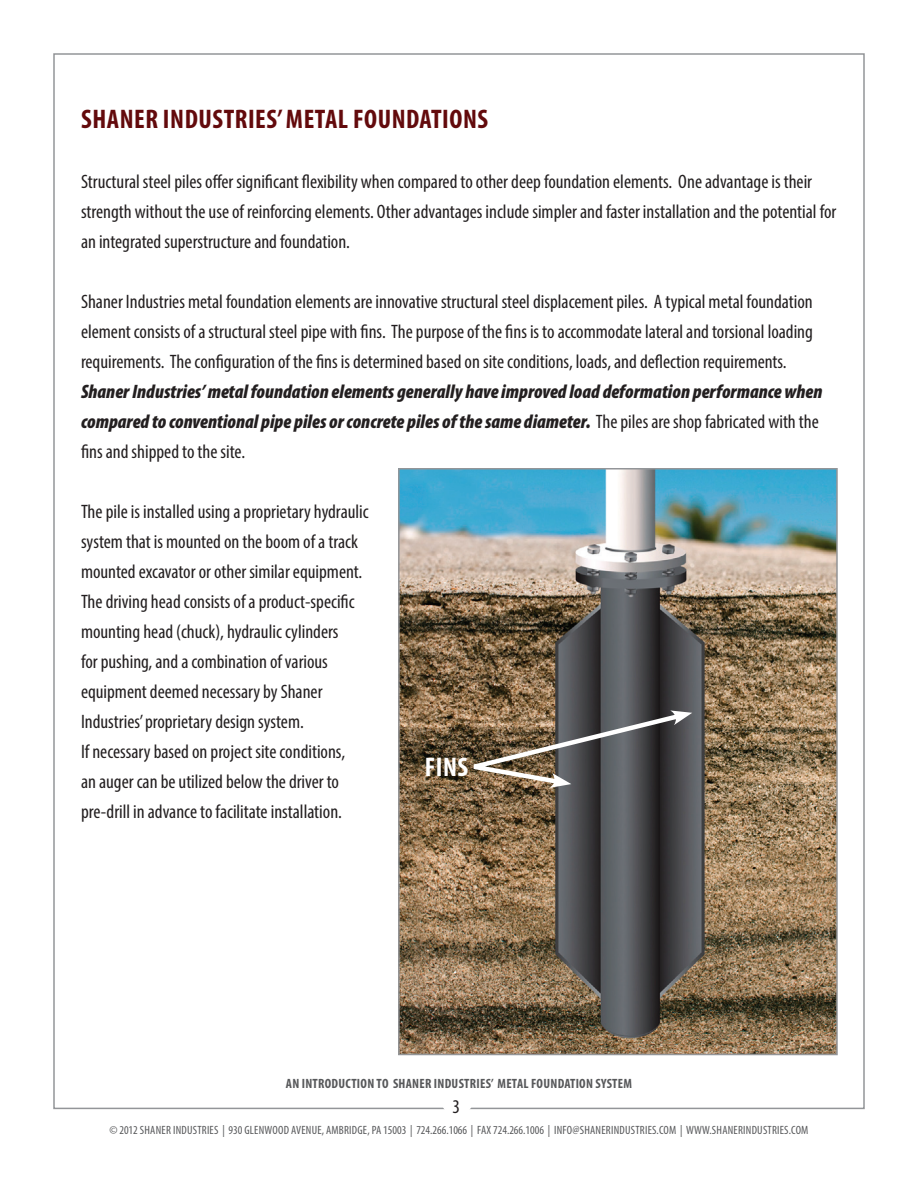
<style>
.page{position:relative;width:918px;height:1188px;background:#fff}
.page>*{position:absolute;margin:0;border:0;box-sizing:border-box;transform-origin:0 0}
.t1{font:700 condensed 27px "Myriad Pro";letter-spacing:.02em;color:#630a0c}
.t2{font:700 condensed 27px "Myriad Pro";color:#fff}
.t3{font:condensed 19.5px/30px "Myriad Pro";color:#231f20}
.t4{font:italic 900 condensed 19.5px/30px "Myriad Pro";color:#231f20}
.t5{font:700 condensed 13.5px "Myriad Pro";letter-spacing:.02em;color:#57585a}
.t6{font:condensed 12px "Myriad Pro";letter-spacing:.02em;color:#57585a}
.s1{font-weight:400;font-style:normal}
</style>
<div class="page">
<div style="left:442px;top:1091px;width:30px;height:24px;border:2px solid #fff;border-radius:50%"></div>
<img style="left:401px;top:471px;width:434px;height:581px">
<div style="left:398px;top:468px;width:440px;height:587px;border:2px solid #939598"></div>
<svg style="left:452px;top:710px;width:240px;height:78px;background:#6a6158"></svg>
<h1 class="t1" style="left:81px;top:102px;width:407px">SHANER INDUSTRIES’ METAL FOUNDATIONS</h1>
<p class="t3" style="left:81px;top:167px;width:757px">Structural steel piles offer significant flexibility when compared to other deep foundation elements. One advantage is their strength without the use of reinforcing elements. Other advantages include simpler and faster installation and the potential for an integrated superstructure and foundation.</p>
<p class="t3" style="left:81px;top:287px;width:734px;text-align:justify">Shaner Industries metal foundation elements are innovative structural steel displacement piles. A typical metal foundation element consists of a structural steel pipe with fins. The purpose of the fins is to accommodate lateral and torsional loading requirements. The configuration of the fins is determined based on site conditions, loads, and deflection requirements.</p>
<p class="t4" style="left:81px;top:377px;width:743px">Shaner Industries’ metal foundation elements generally have improved load deformation performance when compared to conventional pipe piles or concrete piles of the same diameter. <span class="s1">The piles are shop fabricated with the fins and shipped to the site.</span></p>
<p class="t3" style="left:81px;top:497px;width:289px">The pile is installed using a proprietary hydraulic system that is mounted on the boom of a track mounted excavator or other similar equipment.<br>The driving head consists of a product-specific mounting head (chuck), hydraulic cylinders<br>for pushing, and a combination of various equipment deemed necessary by Shaner Industries’proprietary design system.<br>If necessary based on project site conditions,<br>an auger can be utilized below the driver to pre-drill in advance to facilitate installation.</p>
<h1 class="t2" style="left:425px;top:750px;width:45px">FINS</h1>
<p class="t5" style="left:286px;top:1075px;width:347px">AN INTRODUCTION TO SHANER INDUSTRIES’ METAL FOUNDATION SYSTEM</p>
<p class="t3" style="left:453px;top:1092px;width:9px">3</p>
<p class="t6" style="left:109px;top:1123px;width:701px">© 2012 Shaner Industries | 930 Glenwood Avenue, Ambridge, PA 15003 | 724.266.1066 | Fax 724.266.1006 | info@shanerindustries.com | www.shanerindustries.com</p>
</div>
